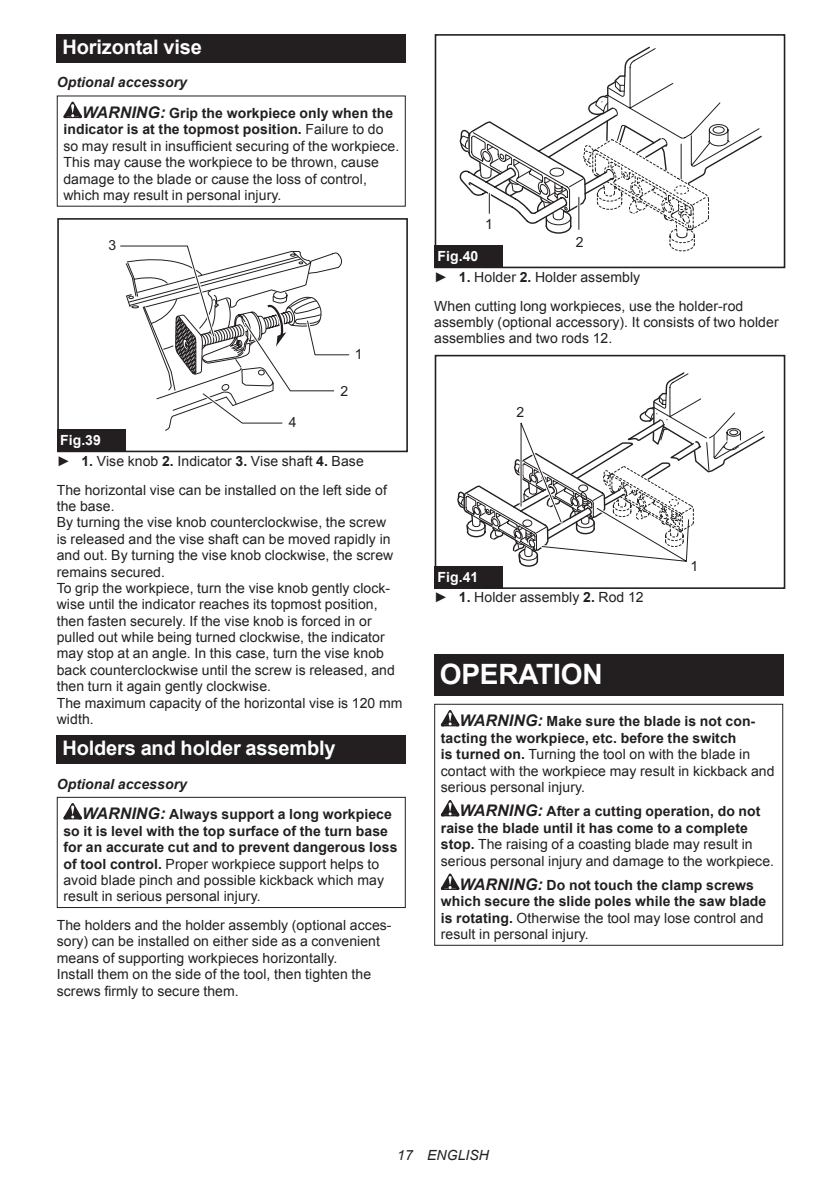
<style>
.page{position:relative;width:840px;height:1191px;background:#fff}
.page>*{position:absolute;margin:0;border:0;box-sizing:border-box;transform-origin:0 0}
.t1{font:700 28px "Arial";letter-spacing:-.01em;color:#fff}
.t2{font:700 20px "Arial";letter-spacing:-.01em;color:#fff}
.t3{font:14px/16.4px "Arial";letter-spacing:.005em;color:#231f20}
.t4{font:700 14px/16.4px "Arial";letter-spacing:.005em;color:#231f20}
.t5{font:italic 14px "Arial";letter-spacing:.005em;color:#231f20}
.s1{font-style:italic}
.s2{font-style:italic;font-size:16px}
.s3{font-weight:700}
.s4{font-weight:700;color:#fff}
.s5{font-weight:700;font-style:italic;font-size:16px}
.s6{font-weight:400}
</style>
<div class="page">
<div style="left:57px;top:34px;width:348px;height:29px;background:#231f20"></div>
<svg style="left:63px;top:102px;width:19px;height:16px"></svg>
<div style="left:57px;top:218px;width:350px;height:234px;border:2px solid #231f20"></div>
<svg style="left:120px;top:245px;width:229px;height:179px"></svg>
<div style="left:57px;top:429px;width:68px;height:23px;background:#231f20"></div>
<div style="left:57px;top:735px;width:348px;height:29px;background:#231f20"></div>
<svg style="left:63px;top:803px;width:19px;height:16px"></svg>
<div style="left:57px;top:797px;width:348px;height:111px;border:1px solid #231f20"></div>
<svg style="left:459px;top:46px;width:303px;height:205px"></svg>
<hr style="left:578px;top:197px;width:1px;height:32px;background:#231f20">
<div style="left:434px;top:34px;width:350px;height:234px;border:2px solid #231f20"></div>
<div style="left:434px;top:245px;width:68px;height:23px;background:#231f20"></div>
<div style="left:434px;top:355px;width:350px;height:234px;border:2px solid #231f20"></div>
<svg style="left:457px;top:372px;width:308px;height:195px"></svg>
<div style="left:434px;top:566px;width:68px;height:23px;background:#231f20"></div>
<div style="left:434px;top:654px;width:348px;height:41px;background:#231f20"></div>
<svg style="left:440px;top:710px;width:19px;height:16px"></svg>
<svg style="left:440px;top:800px;width:19px;height:16px"></svg>
<svg style="left:440px;top:873px;width:19px;height:17px"></svg>
<div style="left:434px;top:704px;width:348px;height:241px;border:1px solid #231f20"></div>
<h2 class="t2" style="left:62px;top:34px;width:141px">Horizontal vise</h2>
<p class="t4" style="left:82px;top:68px;width:312px;line-height:30.6px;text-indent:-25px"><span class="s1">Optional accessory<br></span><span class="s2">WARNING:</span> Grip the workpiece only when the</p>
<p class="t3" style="left:63px;top:121px;width:337px"><span class="s3">indicator is at the topmost position.</span> Failure to do so may result in insufficient securing of the workpiece.<br>This may cause the workpiece to be thrown, cause damage to the blade or cause the loss of control, which may result in personal injury.</p>
<p class="t3" style="left:108px;top:237px;width:9px">3</p>
<p class="t3" style="left:354px;top:345px;width:9px">1</p>
<p class="t3" style="left:340px;top:383px;width:9px">2</p>
<p class="t3" style="left:289px;top:414px;width:9px">4</p>
<p class="t3" style="left:57px;top:430px;width:308px;line-height:20.2px"><span class="s4">Fig.39<br></span>► <span class="s3">1.</span> Vise knob <span class="s3">2.</span> Indicator <span class="s3">3.</span> Vise shaft <span class="s3">4.</span> Base</p>
<p class="t3" style="left:57px;top:481px;width:347px">The horizontal vise can be installed on the left side of the base.<br>By turning the vise knob counterclockwise, the screw<br>is released and the vise shaft can be moved rapidly in and out. By turning the vise knob clockwise, the screw remains secured.<br>To grip the workpiece, turn the vise knob gently clock&shy;wise until the indicator reaches its topmost position, then fasten securely. If the vise knob is forced in or pulled out while being turned clockwise, the indicator may stop at an angle. In this case, turn the vise knob back counterclockwise until the screw is released, and then turn it again gently clockwise.<br>The maximum capacity of the horizontal vise is 120 mm width.</p>
<h2 class="t2" style="left:62px;top:735px;width:275px">Holders and holder assembly</h2>
<p class="t4" style="left:82px;top:769px;width:311px;line-height:30.6px;text-indent:-25px"><span class="s1">Optional accessory<br></span><span class="s2">WARNING:</span> Always support a long workpiece</p>
<p class="t3" style="left:63px;top:823px;width:335px"><span class="s3">so it is level with the top surface of the turn base for an accurate cut and to prevent dangerous loss of tool control.</span> Proper workpiece support helps to avoid blade pinch and possible kickback which may result in serious personal injury.</p>
<p class="t3" style="left:57px;top:917px;width:336px">The holders and the holder assembly (optional acces&shy;sory) can be installed on either side as a convenient means of supporting workpieces horizontally.<br>Install them on the side of the tool, then tighten the screws firmly to secure them.</p>
<p class="t3" style="left:485px;top:216px;width:9px">1</p>
<p class="t3" style="left:575px;top:234px;width:9px">2</p>
<p class="t3" style="left:434px;top:247px;width:207px;line-height:20.2px"><span class="s4">Fig.40<br></span>► <span class="s3">1.</span> Holder <span class="s3">2.</span> Holder assembly</p>
<p class="t3" style="left:434px;top:298px;width:346px">When cutting long workpieces, use the holder-rod assembly (optional accessory). It consists of two holder assemblies and two rods 12.</p>
<p class="t3" style="left:516px;top:403px;width:9px">2</p>
<p class="t3" style="left:434px;top:567px;width:211px;line-height:20.2px"><span class="s4">Fig.41<br></span>► <span class="s3">1.</span> Holder assembly <span class="s3">2.</span> Rod 12</p>
<p class="t3" style="left:690px;top:558px;width:9px">1</p>
<h1 class="t1" style="left:439px;top:656px;width:164px">OPERATION</h1>
<p class="t3" style="left:440px;top:713px;width:335px;text-indent:19px"><span class="s5">WARNING:</span> <span class="s3">Make sure the blade is not con&shy;tacting the workpiece, etc. before the switch<br>is turned on.</span> Turning the tool on with the blade in contact with the workpiece may result in kickback and serious personal injury.</p>
<p class="t3" style="left:440px;top:803px;width:334px;text-indent:19px"><span class="s5">WARNING:</span> <span class="s3">After a cutting operation, do not raise the blade until it has come to a complete stop.</span> The raising of a coasting blade may result in serious personal injury and damage to the workpiece.</p>
<p class="t4" style="left:440px;top:877px;width:327px;text-indent:19px"><span class="s2">WARNING:</span> Do not touch the clamp screws which secure the slide poles while the saw blade is rotating. <span class="s6">Otherwise the tool may lose control and result in personal injury.</span></p>
<p class="t5" style="left:397px;top:1146px;width:93px">17 ENGLISH</p>
</div>
